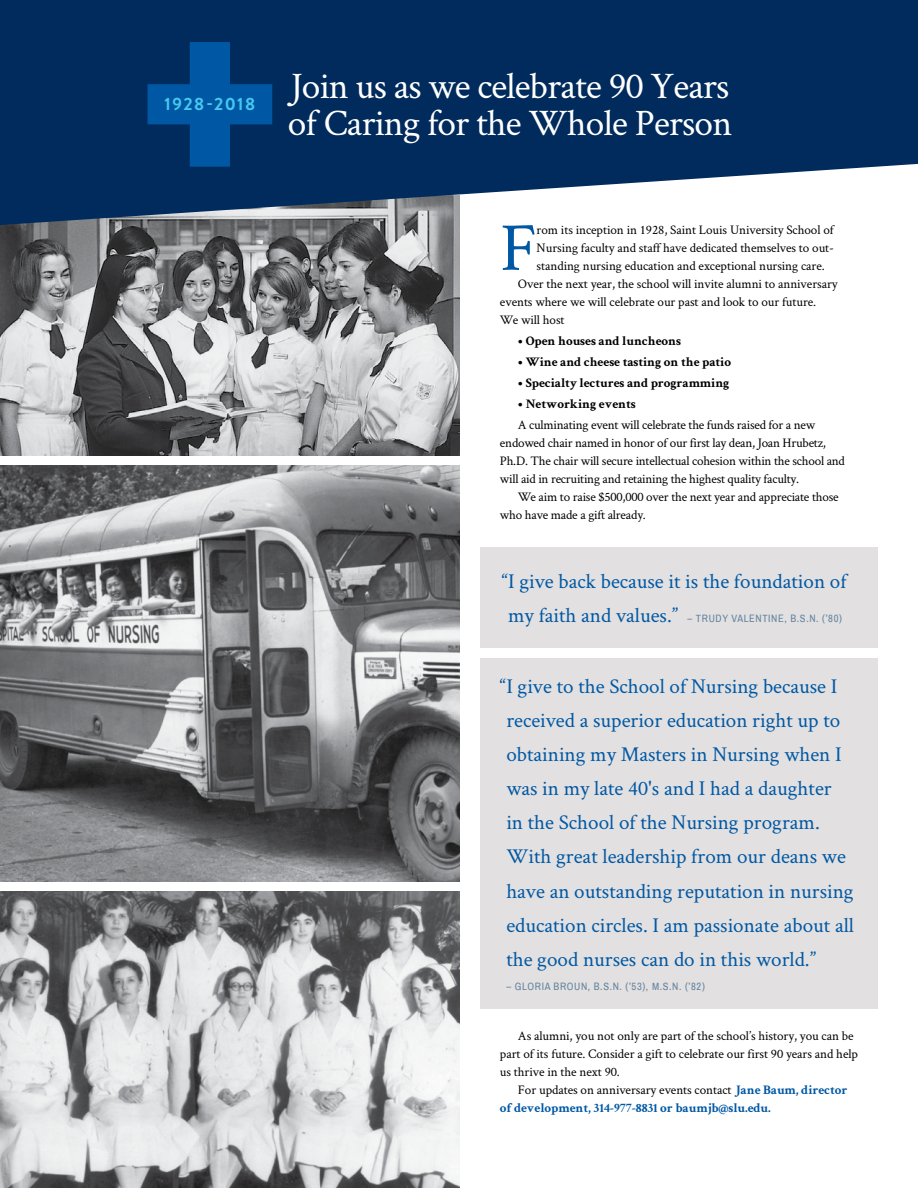
<style>
.page{position:relative;width:918px;height:1188px;background:#fff}
.page>*{position:absolute;margin:0;border:0;box-sizing:border-box;transform-origin:0 0}
.t1{font:68.85px "Crimson Text";color:#0058a4}
.t2{font:37.5px/37.5px "Crimson Text";letter-spacing:-.02em;color:#fff}
.t3{font:21.15px/34px "Crimson Text";color:#0058a4}
.t4{font:700 17.85px "Brandon Grotesque";letter-spacing:.08em;color:#48c7ed}
.t5{font:13.2px/18px "Crimson Text";letter-spacing:-.005em;color:#000}
.t6{font:700 13.2px "Crimson Text";letter-spacing:-.005em;color:#000}
.t7{font:700 13.2px/18px "Crimson Text";letter-spacing:-.005em;color:#0058a4}
.t8{font:10.5px "Archivo Narrow";letter-spacing:.06em;color:#61829f}
.s1{font-family:"Crimson Text";font-size:21.15px;color:#0058a4}
.s2{font-weight:400;color:#000}
</style>
<div class="page">
<div style="left:480px;top:547px;width:398px;height:101px;background:#e2e0e0"></div>
<div style="left:480px;top:658px;width:398px;height:351px;background:#e2e0e0"></div>
<img style="left:0;top:225px;width:460px;height:231px">
<img style="left:0;top:465px;width:460px;height:417px">
<img style="left:0;top:891px;width:460px;height:297px">
<svg style="left:0;top:0;width:918px;height:225px;background:#214670"></svg>
<svg style="left:148px;top:42px;width:124px;height:125px;background:#004382"></svg>
<h3 class="t4" style="left:165px;top:91px;width:92px">1928-2018</h3>
<h2 class="t2" style="left:288px;top:66px;width:446px">Join us as we celebrate 90 Years of Caring for the Whole Person</h2>
<h1 class="t1" style="left:500px;top:201px;width:39px">F</h1>
<p class="t5" style="left:537px;top:220px;width:299px">rom its inception in 1928, Saint Louis University School of</p>
<p class="t5" style="left:537px;top:238px;width:299px">Nursing faculty and staff have dedicated themselves to out-</p>
<p class="t5" style="left:537px;top:256px;width:290px">standing nursing education and exceptional nursing care.</p>
<p class="t5" style="left:518px;top:274px;width:321px">Over the next year, the school will invite alumni to anniversary</p>
<p class="t5" style="left:500px;top:292px;width:318px">events where we will celebrate our past and look to our future.</p>
<p class="t5" style="left:500px;top:310px;width:66px">We will host</p>
<p class="t6" style="left:518px;top:332px;width:165px">• Open houses and luncheons</p>
<p class="t6" style="left:518px;top:353px;width:215px">• Wine and cheese tasting on the patio</p>
<p class="t6" style="left:518px;top:374px;width:213px">• Specialty lectures and programming</p>
<p class="t6" style="left:518px;top:395px;width:119px">• Networking events</p>
<p class="t5" style="left:500px;top:415px;width:347px;text-indent:18px">A culminating event will celebrate the funds raised for a new endowed chair named in honor of our first lay dean, Joan Hrubetz, Ph.D. The chair will secure intellectual cohesion within the school and will aid in recruiting and retaining the highest quality faculty.</p>
<p class="t5" style="left:500px;top:487px;width:340px;text-indent:18px">We aim to raise $500,000 over the next year and appreciate those who have made a gift already.</p>
<h3 class="t3" style="left:502px;top:563px;width:346px">“I give back because it is the foundation of</h3>
<p class="t8" style="left:508px;top:612px;width:335px"><span class="s1">my faith and values.”</span> – TRUDY VALENTINE, B.S.N. (’80)</p>
<p class="t3" style="left:506px;top:669px;width:349px;text-indent:-6px">“I give to the School of Nursing because I received a superior education right up to obtaining my Masters in Nursing when I was in my late 40's and I had a daughter<br>in the School of the Nursing program.<br>With great leadership from our deans we have an outstanding reputation in nursing education circles. I am passionate about all the good nurses can do in this world.”</p>
<p class="t8" style="left:506px;top:980px;width:200px">– GLORIA BROUN, B.S.N. (’53), M.S.N. (’82)</p>
<p class="t5" style="left:500px;top:1026px;width:360px;text-indent:18px">As alumni, you not only are part of the school’s history, you can be part of its future. Consider a gift to celebrate our first 90 years and help us thrive in the next 90.</p>
<p class="t7" style="left:500px;top:1080px;width:349px;text-indent:18px"><span class="s2">For updates on anniversary events contact</span> Jane Baum, director of development, 314-977-8831 or baumjb@slu.edu.</p>
</div>
